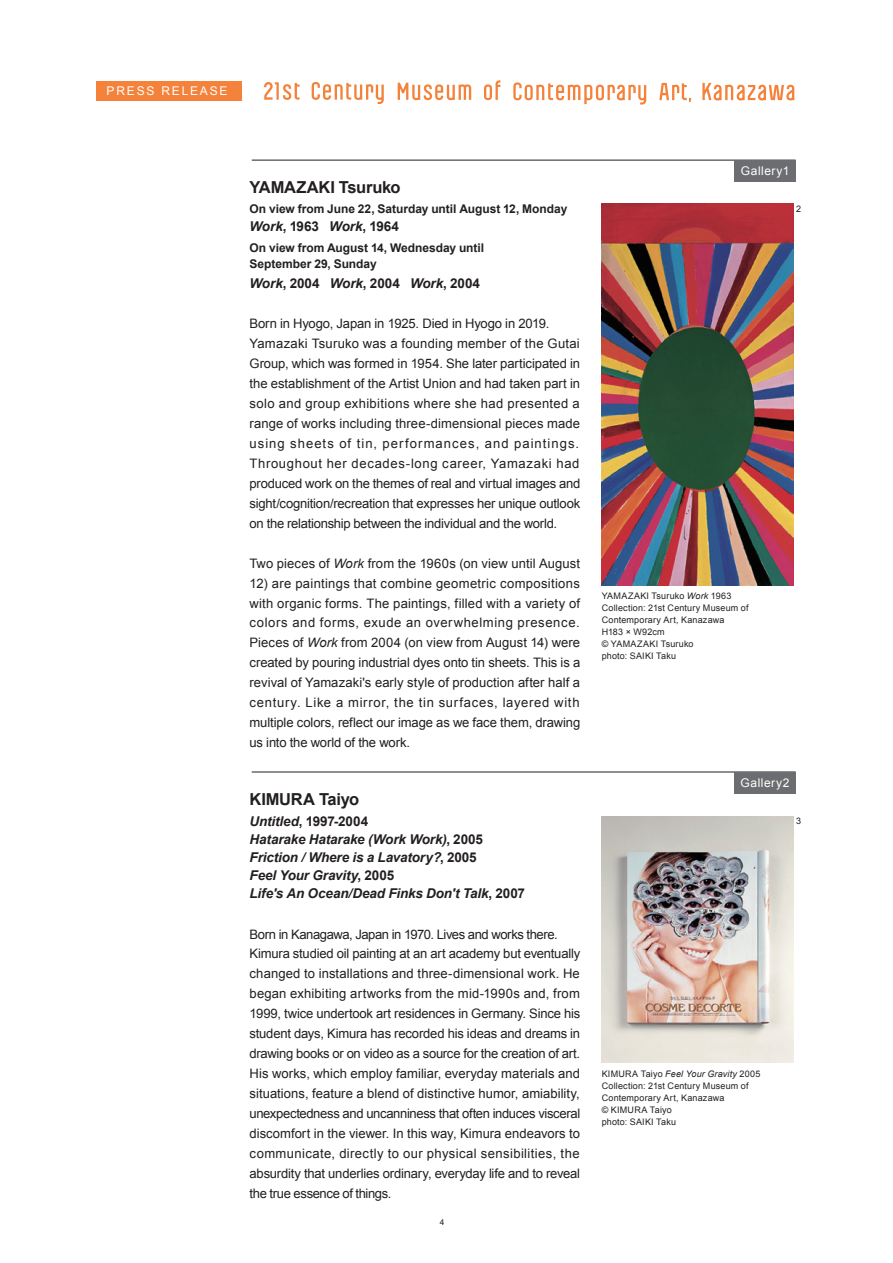
<style>
.page{position:relative;width:893px;height:1263px;background:#fff}
.page>*{position:absolute;margin:0;border:0;box-sizing:border-box;transform-origin:0 0}
.t1{font:700 16.5px "Arial";letter-spacing:-.015em;color:#231f20}
.t2{font:italic 700 13.5px/18px "Arial";letter-spacing:-.01em;color:#231f20}
.t3{font:700 13.5px "Arial";color:#231f20}
.t4{font:13.05px/20px "Arial";letter-spacing:-.005em;color:#231f20}
.t5{font:700 12px/16.5px "Arial";letter-spacing:-.005em;color:#231f20}
.t6{font:12px "Arial";letter-spacing:.04em;color:#fff}
.t7{font:12px "Arial";letter-spacing:.15em;color:#fff}
.t8{font:9px/12px "Arial";letter-spacing:.02em;color:#231f20}
.t9{font:8.25px "Arial";color:#231f20}
.s1{font-style:italic}
.s2{font-style:normal}
</style>
<div class="page">
<svg style="left:312px;top:82px;width:72px;height:22px"></svg>
<svg style="left:264px;top:82px;width:36px;height:18px"></svg>
<svg style="left:484px;top:80px;width:16px;height:20px"></svg>
<svg style="left:398px;top:83px;width:73px;height:17px"></svg>
<svg style="left:659px;top:83px;width:32px;height:19px"></svg>
<svg style="left:513px;top:82px;width:133px;height:23px"></svg>
<svg style="left:702px;top:83px;width:92px;height:17px"></svg>
<div style="left:96px;top:81px;width:146px;height:19px;background:#f4823b"></div>
<hr style="left:252px;top:160px;width:544px;height:1px;background:#231f20">
<div style="left:734px;top:160px;width:61px;height:22px;background:#6c6d70"></div>
<img style="left:602px;top:204px;width:191px;height:382px">
<img style="left:602px;top:817px;width:191px;height:245px">
<hr style="left:252px;top:772px;width:544px;height:1px;background:#231f20">
<div style="left:734px;top:772px;width:61px;height:22px;background:#6c6d70"></div>
<p class="t7" style="left:107px;top:84px;width:122px">PRESS RELEASE</p>
<p class="t1" style="left:250px;top:178px;width:153px">YAMAZAKI Tsuruko</p>
<p class="t5" style="left:250px;top:200px;width:319px">On view from June 22, Saturday until August 12, Monday</p>
<p class="t3" style="left:250px;top:219px;width:151px"><span class="s1">Work</span>, 1963 <span class="s1">Work</span>, 1964</p>
<p class="t5" style="left:250px;top:239px;width:236px">On view from August 14, Wednesday until<br>September 29, Sunday</p>
<p class="t3" style="left:250px;top:275px;width:232px"><span class="s1">Work</span>, 2004 <span class="s1">Work</span>, 2004 <span class="s1">Work</span>, 2004</p>
<p class="t4" style="left:250px;top:314px;width:332px">Born in Hyogo, Japan in 1925. Died in Hyogo in 2019.<br>Yamazaki Tsuruko was a founding member of the Gutai Group, which was formed in 1954. She later participated in the establishment of the Artist Union and had taken part in solo and group exhibitions where she had presented a range of works including three-dimensional pieces made using sheets of tin, performances, and paintings.<br>Throughout her decades-long career, Yamazaki had produced work on the themes of real and virtual images and sight/cognition/recreation that expresses her unique outlook on the relationship between the individual and the world.</p>
<p class="t4" style="left:250px;top:553px;width:332px">Two pieces of <span class="s1">Work</span> from the 1960s (on view until August</p>
<p class="t4" style="left:250px;top:573px;width:332px;text-align:justify">12) are paintings that combine geometric compositions with organic forms. The paintings, filled with a variety of colors and forms, exude an overwhelming presence.<br>Pieces of <span class="s1">Work</span> from 2004 (on view from August 14) were created by pouring industrial dyes onto tin sheets. This is a revival of Yamazaki's early style of production after half a century. Like a mirror, the tin surfaces, layered with multiple colors, reflect our image as we face them, drawing us into the world of the work.</p>
<p class="t1" style="left:250px;top:789px;width:111px">KIMURA Taiyo</p>
<p class="t2" style="left:250px;top:812px;width:277px">Untitled<span class="s2">, 1997-2004<br></span>Hatarake Hatarake (Work Work)<span class="s2">, 2005<br></span>Friction / Where is a Lavatory?<span class="s2">, 2005<br></span>Feel Your Gravity<span class="s2">, 2005<br></span>Life's An Ocean/Dead Finks Don't Talk<span class="s2">, 2007</span></p>
<p class="t4" style="left:250px;top:924px;width:332px">Born in Kanagawa, Japan in 1970. Lives and works there.<br>Kimura studied oil painting at an art academy but eventually changed to installations and three-dimensional work. He began exhibiting artworks from the mid-1990s and, from 1999, twice undertook art residences in Germany. Since his student days, Kimura has recorded his ideas and dreams in drawing books or on video as a source for the creation of art.<br>His works, which employ familiar, everyday materials and situations, feature a blend of distinctive humor, amiability, unexpectedness and uncanniness that often induces visceral discomfort in the viewer. In this way, Kimura endeavors to communicate, directly to our physical sensibilities, the absurdity that underlies ordinary, everyday life and to reveal the true essence of things.</p>
<p class="t9" style="left:440px;top:1217px;width:6px">4</p>
<p class="t6" style="left:741px;top:164px;width:50px">Gallery1</p>
<p class="t8" style="left:796px;top:203px;width:7px">2</p>
<p class="t8" style="left:602px;top:590px;width:148px">YAMAZAKI Tsuruko <span class="s1">Work</span> 1963<br>Collection: 21st Century Museum of<br>Contemporary Art, Kanazawa<br>H183 × W92cm<br>© YAMAZAKI Tsuruko<br>photo: SAIKI Taku</p>
<p class="t6" style="left:741px;top:776px;width:50px">Gallery2</p>
<p class="t8" style="left:796px;top:815px;width:7px">3</p>
<p class="t8" style="left:602px;top:1067px;width:160px">KIMURA Taiyo <span class="s1">Feel Your Gravity</span> 2005<br>Collection: 21st Century Museum of<br>Contemporary Art, Kanazawa<br>© KIMURA Taiyo<br>photo: SAIKI Taku</p>
</div>
